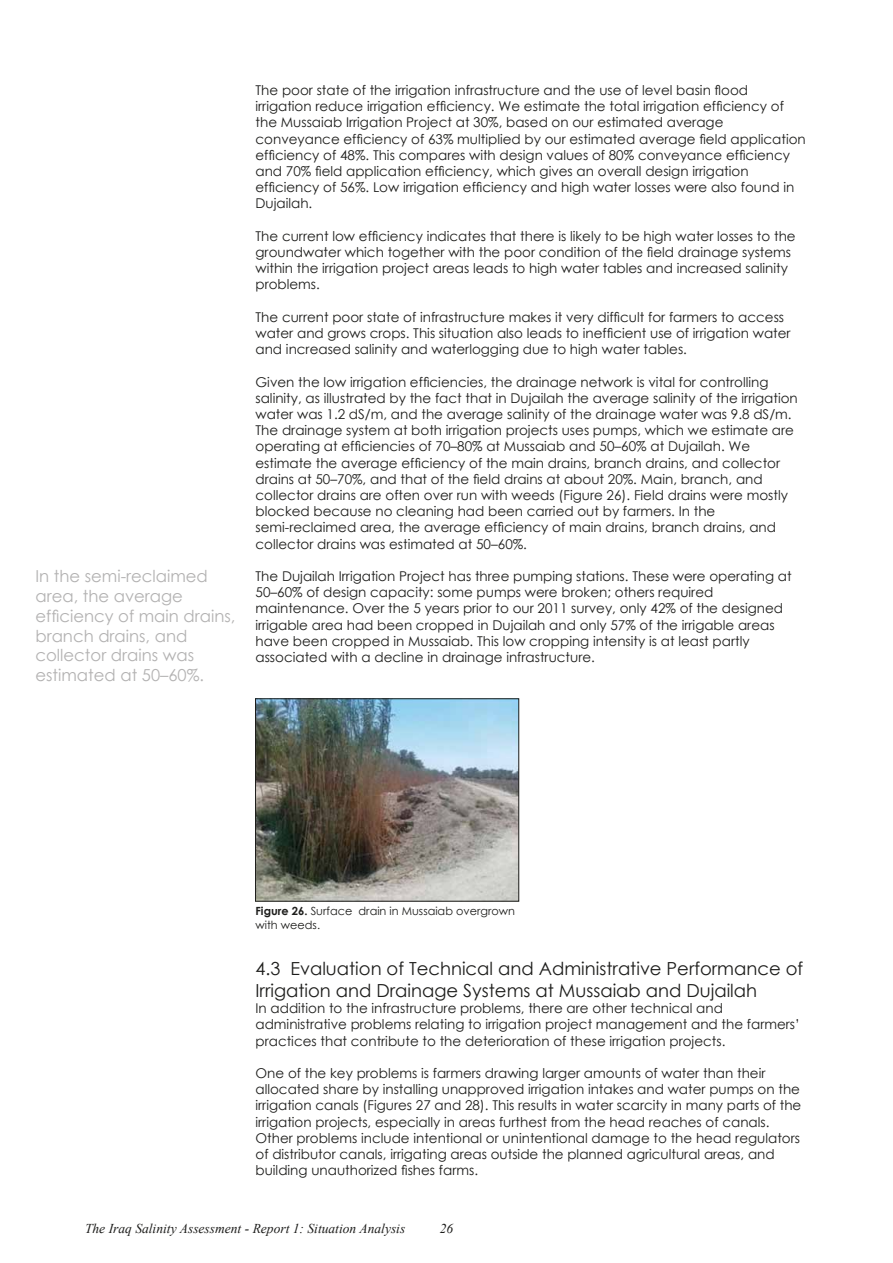
<style>
.page{position:relative;width:893px;height:1263px;background:#fff}
.page>*{position:absolute;margin:0;border:0;box-sizing:border-box;transform-origin:0 0}
.t1{font:18px/21.6px "Century Gothic";color:#1d1d1b}
.t2{font:16.5px/19.8px "Century Gothic";color:#b3b2b2}
.t3{font:13.5px/16.2px "Century Gothic";color:#1d1d1b}
.t4{font:italic 13.5px "Times New Roman";color:#1d1d1b}
.t5{font:11.25px/13.5px "Century Gothic";color:#1d1d1b}
.s1{font-weight:700}
</style>
<div class="page">
<img style="left:257px;top:700px;width:260px;height:199px">
<div style="left:255px;top:698px;width:264px;height:203px;border:1px solid #1d1d1b"></div>
<p class="t2" style="left:35px;top:566px;width:201px">In the semi-reclaimed area, the average efficiency of main drains, branch drains, and collector drains was estimated at 50–60%.</p>
<p class="t3" style="left:256px;top:82px;width:552px">The poor state of the irrigation infrastructure and the use of level basin flood irrigation reduce irrigation efficiency. We estimate the total irrigation efficiency of the Mussaiab Irrigation Project at 30%, based on our estimated average conveyance efficiency of 63% multiplied by our estimated average field application efficiency of 48%. This compares with design values of 80% conveyance efficiency and 70% field application efficiency, which gives an overall design irrigation efficiency of 56%. Low irrigation efficiency and high water losses were also found in Dujailah.</p>
<p class="t3" style="left:256px;top:228px;width:542px">The current low efficiency indicates that there is likely to be high water losses to the groundwater which together with the poor condition of the field drainage systems within the irrigation project areas leads to high water tables and increased salinity problems.</p>
<p class="t3" style="left:256px;top:309px;width:537px">The current poor state of infrastructure makes it very difficult for farmers to access water and grows crops. This situation also leads to inefficient use of irrigation water and increased salinity and waterlogging due to high water tables.</p>
<p class="t3" style="left:256px;top:373px;width:544px">Given the low irrigation efficiencies, the drainage network is vital for controlling salinity, as illustrated by the fact that in Dujailah the average salinity of the irrigation water was 1.2 dS/m, and the average salinity of the drainage water was 9.8 dS/m.<br>The drainage system at both irrigation projects uses pumps, which we estimate are operating at efficiencies of 70–80% at Mussaiab and 50–60% at Dujailah. We estimate the average efficiency of the main drains, branch drains, and collector drains at 50–70%, and that of the field drains at about 20%. Main, branch, and collector drains are often over run with weeds (Figure 26). Field drains were mostly blocked because no cleaning had been carried out by farmers. In the semi-reclaimed area, the average efficiency of main drains, branch drains, and collector drains was estimated at 50–60%.</p>
<p class="t3" style="left:256px;top:568px;width:538px">The Dujailah Irrigation Project has three pumping stations. These were operating at 50–60% of design capacity: some pumps were broken; others required maintenance. Over the 5 years prior to our 2011 survey, only 42% of the designed irrigable area had been cropped in Dujailah and only 57% of the irrigable areas have been cropped in Mussaiab. This low cropping intensity is at least partly associated with a decline in drainage infrastructure.</p>
<p class="t5" style="left:256px;top:904px;width:261px"><span class="s1">Figure 26.</span> Surface drain in Mussaiab overgrown with weeds.</p>
<h1 class="t1" style="left:256px;top:958px;width:549px">4.3 Evaluation of Technical and Administrative Performance of<br>Irrigation and Drainage Systems at Mussaiab and Dujailah</h1>
<p class="t3" style="left:256px;top:1000px;width:546px">In addition to the infrastructure problems, there are other technical and administrative problems relating to irrigation project management and the farmers’ practices that contribute to the deterioration of these irrigation projects.</p>
<p class="t3" style="left:256px;top:1065px;width:547px">One of the key problems is farmers drawing larger amounts of water than their allocated share by installing unapproved irrigation intakes and water pumps on the irrigation canals (Figures 27 and 28). This results in water scarcity in many parts of the irrigation projects, especially in areas furthest from the head reaches of canals.<br>Other problems include intentional or unintentional damage to the head regulators of distributor canals, irrigating areas outside the planned agricultural areas, and building unauthorized fishes farms.</p>
<p class="t4" style="left:85px;top:1219px;width:322px">The Iraq Salinity Assessment - Report 1: Situation Analysis</p>
<p class="t4" style="left:440px;top:1219px;width:15px">26</p>
</div>
